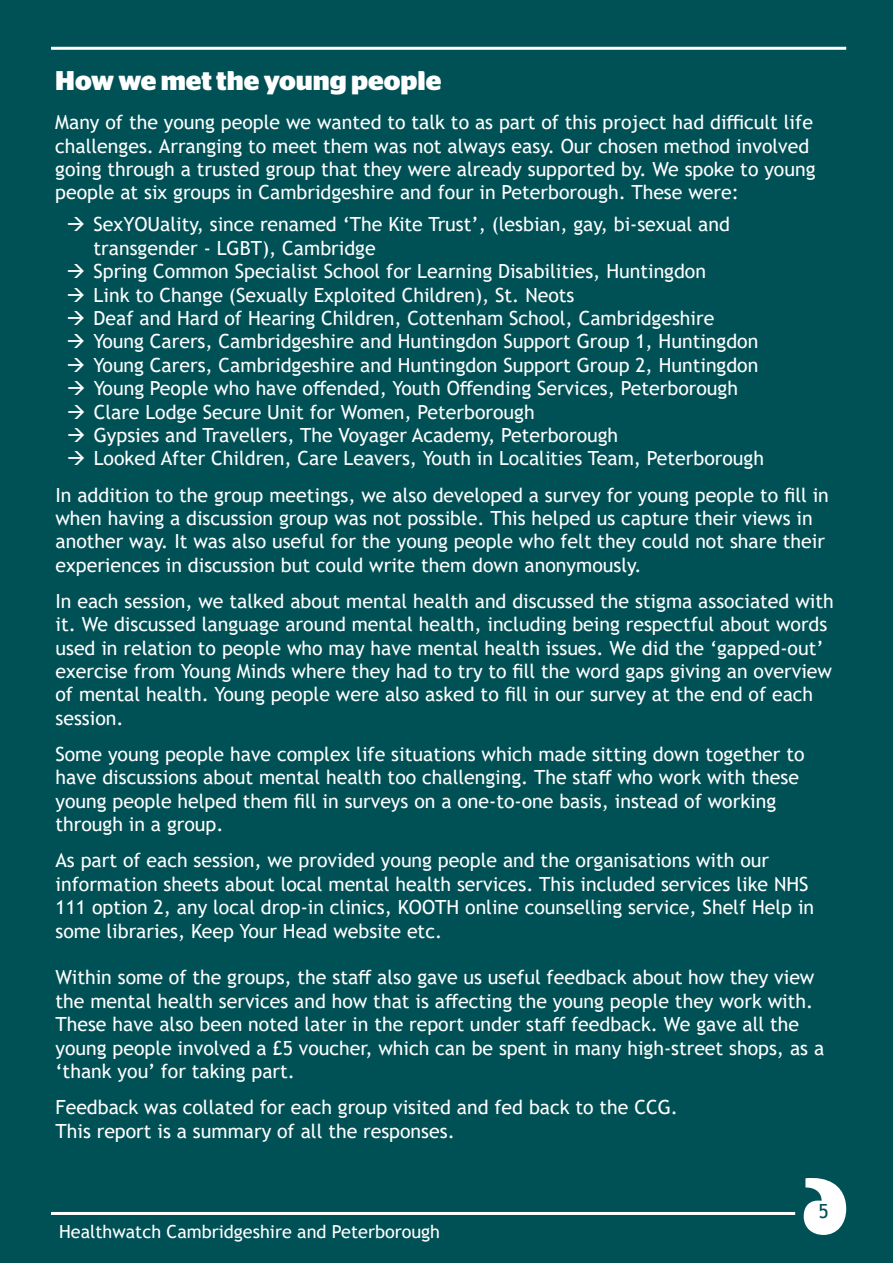
<style>
.page{position:relative;width:893px;height:1263px;background:#005156}
.page>*{position:absolute;margin:0;border:0;box-sizing:border-box;transform-origin:0 0}
.t1{font:700 27px "Stag Sans";color:#fff}
.t2{font:19.5px/23.4px "Trebuchet MS";color:#fff}
.t3{font:19.5px "Trebuchet MS";color:#005156}
.t4{font:18px "Trebuchet MS";color:#fff}
</style>
<div class="page">
<hr style="left:51px;top:1212px;width:744px;height:3px;background:#fff">
<svg style="left:804px;top:1178px;width:42px;height:57px"></svg>
<hr style="left:51px;top:47px;width:795px;height:3px;background:#fff">
<h1 class="t1" style="left:55px;top:65px;width:388px">How we met the young people</h1>
<p class="t2" style="left:55px;top:110px;width:762px">Many of the young people we wanted to talk to as part of this project had difficult life challenges. Arranging to meet them was not always easy. Our chosen method involved going through a trusted group that they were already supported by. We spoke to young people at six groups in Cambridgeshire and four in Peterborough. These were:</p>
<p class="t2" style="left:94px;top:213px;width:672px">SexYOUality, since renamed ‘The Kite Trust’, (lesbian, gay, bi-sexual and transgender - LGBT), Cambridge<br>Spring Common Specialist School for Learning Disabilities, Huntingdon<br>Link to Change (Sexually Exploited Children), St. Neots<br>Deaf and Hard of Hearing Children, Cottenham School, Cambridgeshire Young Carers, Cambridgeshire and Huntingdon Support Group 1, Huntingdon Young Carers, Cambridgeshire and Huntingdon Support Group 2, Huntingdon Young People who have offended, Youth Offending Services, Peterborough Clare Lodge Secure Unit for Women, Peterborough<br>Gypsies and Travellers, The Voyager Academy, Peterborough<br>Looked After Children, Care Leavers, Youth in Localities Team, Peterborough</p>
<p class="t2" style="left:55px;top:483px;width:775px">In addition to the group meetings, we also developed a survey for young people to fill in when having a discussion group was not possible. This helped us capture their views in another way. It was also useful for the young people who felt they could not share their experiences in discussion but could write them down anonymously.</p>
<p class="t2" style="left:55px;top:589px;width:780px">In each session, we talked about mental health and discussed the stigma associated with it. We discussed language around mental health, including being respectful about words used in relation to people who may have mental health issues. We did the ‘gapped-out’ exercise from Young Minds where they had to try to fill the word gaps giving an overview of mental health. Young people were also asked to fill in our survey at the end of each session.</p>
<p class="t2" style="left:55px;top:742px;width:751px">Some young people have complex life situations which made sitting down together to have discussions about mental health too challenging. The staff who work with these young people helped them fill in surveys on a one-to-one basis, instead of working through in a group.</p>
<p class="t2" style="left:55px;top:849px;width:760px">As part of each session, we provided young people and the organisations with our information sheets about local mental health services. This included services like NHS 111 option 2, any local drop-in clinics, KOOTH online counselling service, Shelf Help in some libraries, Keep Your Head website etc.</p>
<p class="t2" style="left:55px;top:966px;width:770px">Within some of the groups, the staff also gave us useful feedback about how they view the mental health services and how that is affecting the young people they work with.<br>These have also been noted later in the report under staff feedback. We gave all the young people involved a £5 voucher, which can be spent in many high-street shops, as a ‘thank you’ for taking part.</p>
<p class="t2" style="left:55px;top:1095px;width:624px">Feedback was collated for each group visited and fed back to the CCG.<br>This report is a summary of all the responses.</p>
<p class="t4" style="left:59px;top:1220px;width:382px">Healthwatch Cambridgeshire and Peterborough</p>
<p class="t3" style="left:818px;top:1198px;width:12px">5</p>
</div>
